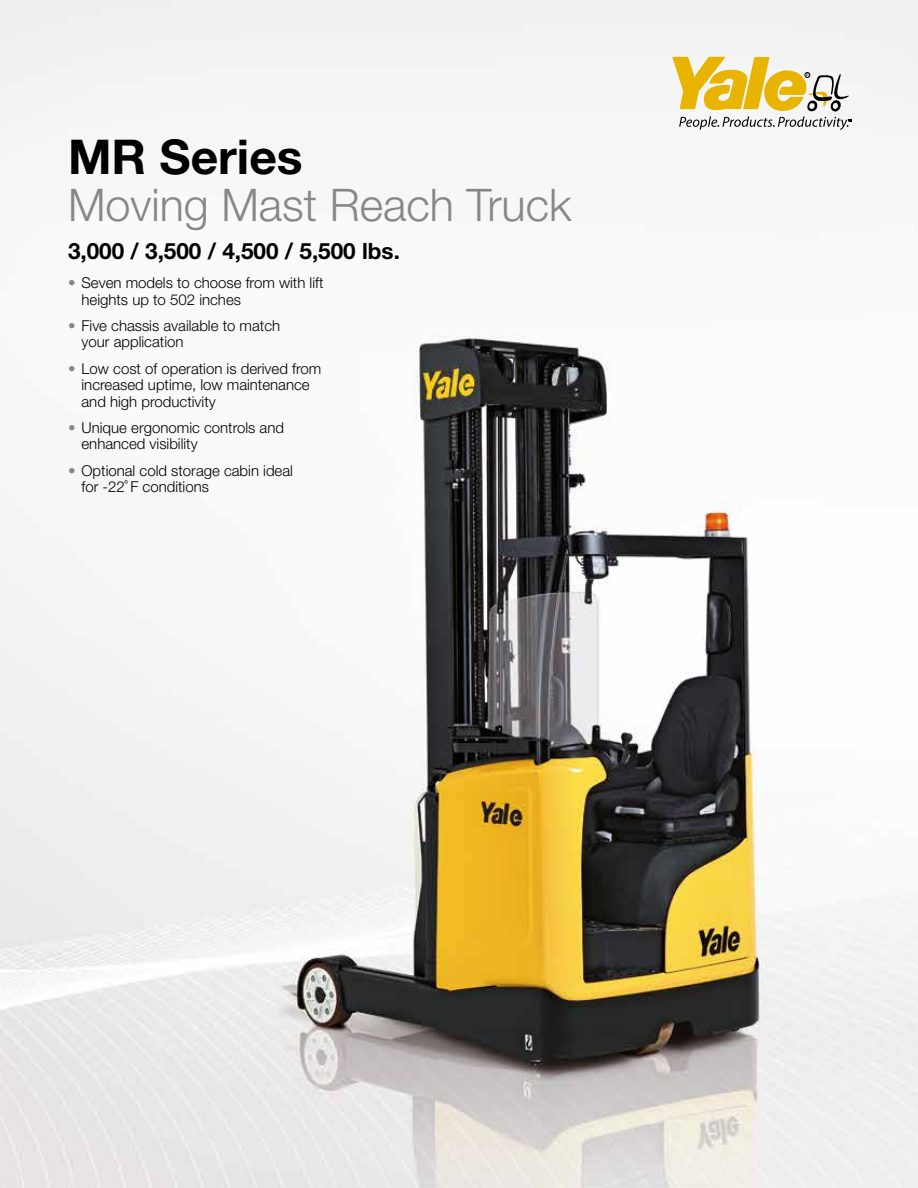
<style>
.page{position:relative;width:918px;height:1188px;background:#fff}
.page>*{position:absolute;margin:0;border:0;box-sizing:border-box;transform-origin:0 0}
.t1{font:700 48px "Helvetica Neue LT Std";color:#000}
.t2{font:300 45px "Helvetica Neue LT Std";color:#878787}
.t3{font:700 22.5px "Helvetica Neue LT Std";color:#000}
.t4{font:300 15px/16.5px "Helvetica Neue LT Std";color:#000}
.s1{color:#878787}
</style>
<div class="page">
<img style="left:0;top:0;width:918px;height:1188px">
<svg style="left:672px;top:57px;width:180px;height:73px"></svg>
<h1 class="t1" style="left:68px;top:128px;width:236px">MR Series</h1>
<h2 class="t2" style="left:68px;top:177px;width:505px">Moving Mast Reach Truck</h2>
<h3 class="t3" style="left:68px;top:237px;width:333px">3,000 / 3,500 / 4,500 / 5,500 lbs.</h3>
<p class="t4" style="left:82px;top:274px;width:243px;text-indent:-14px"><span class="s1">•</span> Seven models to choose from with lift heights up to 502 inches</p>
<p class="t4" style="left:82px;top:317px;width:200px;text-indent:-14px"><span class="s1">•</span> Five chassis available to match your application</p>
<p class="t4" style="left:82px;top:360px;width:241px;text-indent:-14px"><span class="s1">•</span> Low cost of operation is derived from increased uptime, low maintenance and high productivity</p>
<p class="t4" style="left:82px;top:419px;width:204px;text-indent:-14px"><span class="s1">•</span> Unique ergonomic controls and enhanced visibility</p>
<p class="t4" style="left:82px;top:462px;width:213px;text-indent:-14px"><span class="s1">•</span> Optional cold storage cabin ideal for -22˚ F conditions</p>
</div>
